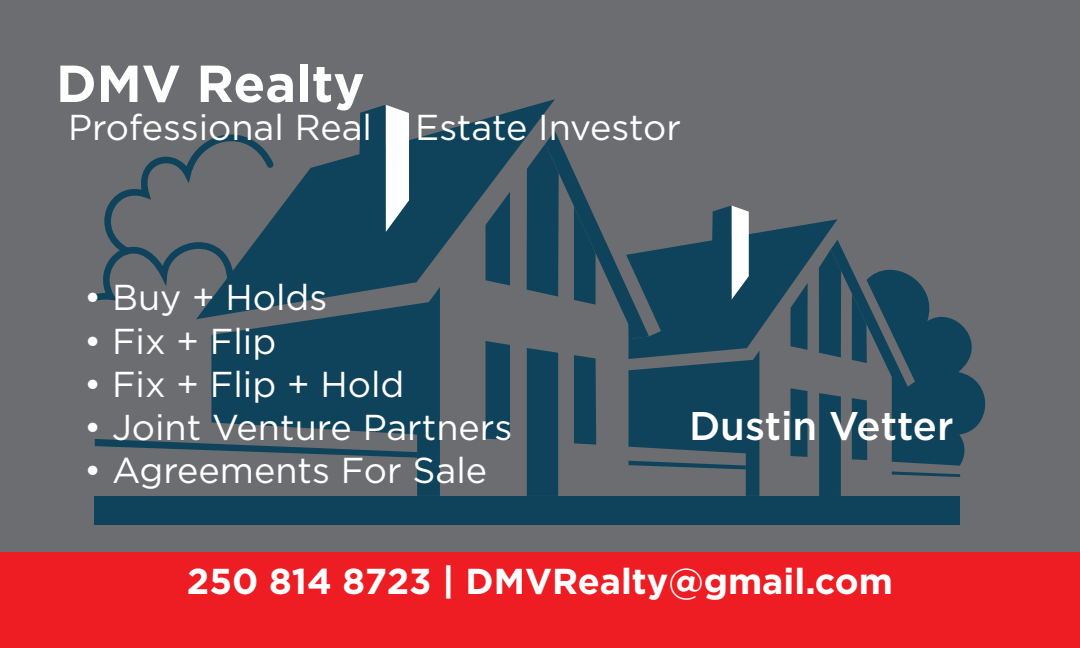
<style>
.page{position:relative;width:1080px;height:648px;background:#fff}
.page>*{position:absolute;margin:0;border:0;box-sizing:border-box;transform-origin:0 0}
.t1{font:700 52px "Gotham";color:#fff}
.t2{font:500 40px "Gotham";color:#fff}
.t3{font:36px "Gotham";color:#fff}
.t4{font:700 36px "Gotham";color:#fff}
</style>
<div class="page">
<div style="left:0;top:0;width:1080px;height:612px;background:#6c6d70"></div>
<svg style="left:196px;top:99px;width:359px;height:220px;fill:#0f435b"></svg>
<svg style="left:211px;top:287px;width:229px;height:209px;fill:#0f435b"></svg>
<svg style="left:838px;top:241px;width:148px;height:225px"></svg>
<svg style="left:628px;top:219px;width:210px;height:140px;fill:#0f435b"></svg>
<div style="left:95px;top:496px;width:865px;height:29px;background:#0f435b"></div>
<svg style="left:95px;top:134px;width:179px;height:167px"></svg>
<svg style="left:358px;top:105px;width:51px;height:133px;background:#6a8997"></svg>
<svg style="left:95px;top:439px;width:322px;height:19px"></svg>
<svg style="left:629px;top:351px;width:130px;height:145px"></svg>
<svg style="left:892px;top:471px;width:68px;height:6px"></svg>
<svg style="left:486px;top:192px;width:24px;height:94px"></svg>
<svg style="left:527px;top:131px;width:122px;height:208px"></svg>
<svg style="left:819px;top:249px;width:22px;height:108px;background:#15455c"></svg>
<svg style="left:790px;top:283px;width:18px;height:67px"></svg>
<svg style="left:852px;top:294px;width:15px;height:69px"></svg>
<svg style="left:711px;top:206px;width:38px;height:98px;background:#6a8997"></svg>
<div style="left:574px;top:355px;width:22px;height:90px;background:#0f435b"></div>
<div style="left:527px;top:348px;width:31px;height:148px;background:#0f435b"></div>
<div style="left:486px;top:341px;width:24px;height:99px;background:#0f435b"></div>
<svg style="left:819px;top:393px;width:22px;height:103px;background:#11445b"></svg>
<svg style="left:852px;top:398px;width:15px;height:62px"></svg>
<svg style="left:790px;top:388px;width:18px;height:69px"></svg>
<div style="left:0;top:552px;width:1080px;height:96px;background:#ee1d23"></div>
<h1 class="t1" style="left:56px;top:49px;width:310px">DMV Realty</h1>
<p class="t3" style="left:68px;top:104px;width:614px">Professional Real Estate Investor</p>
<p class="t3" style="left:84px;top:275px;width:245px">• Buy + Holds</p>
<p class="t3" style="left:84px;top:318px;width:194px">• Fix + Flip</p>
<p class="t3" style="left:84px;top:361px;width:322px">• Fix + Flip + Hold</p>
<p class="t3" style="left:84px;top:404px;width:430px">• Joint Venture Partners</p>
<p class="t3" style="left:84px;top:447px;width:405px">• Agreements For Sale</p>
<p class="t2" style="left:689px;top:400px;width:266px">Dustin Vetter</p>
<p class="t4" style="left:187px;top:557px;width:708px">250 814 8723 | DMVRealty@gmail.com</p>
</div>
